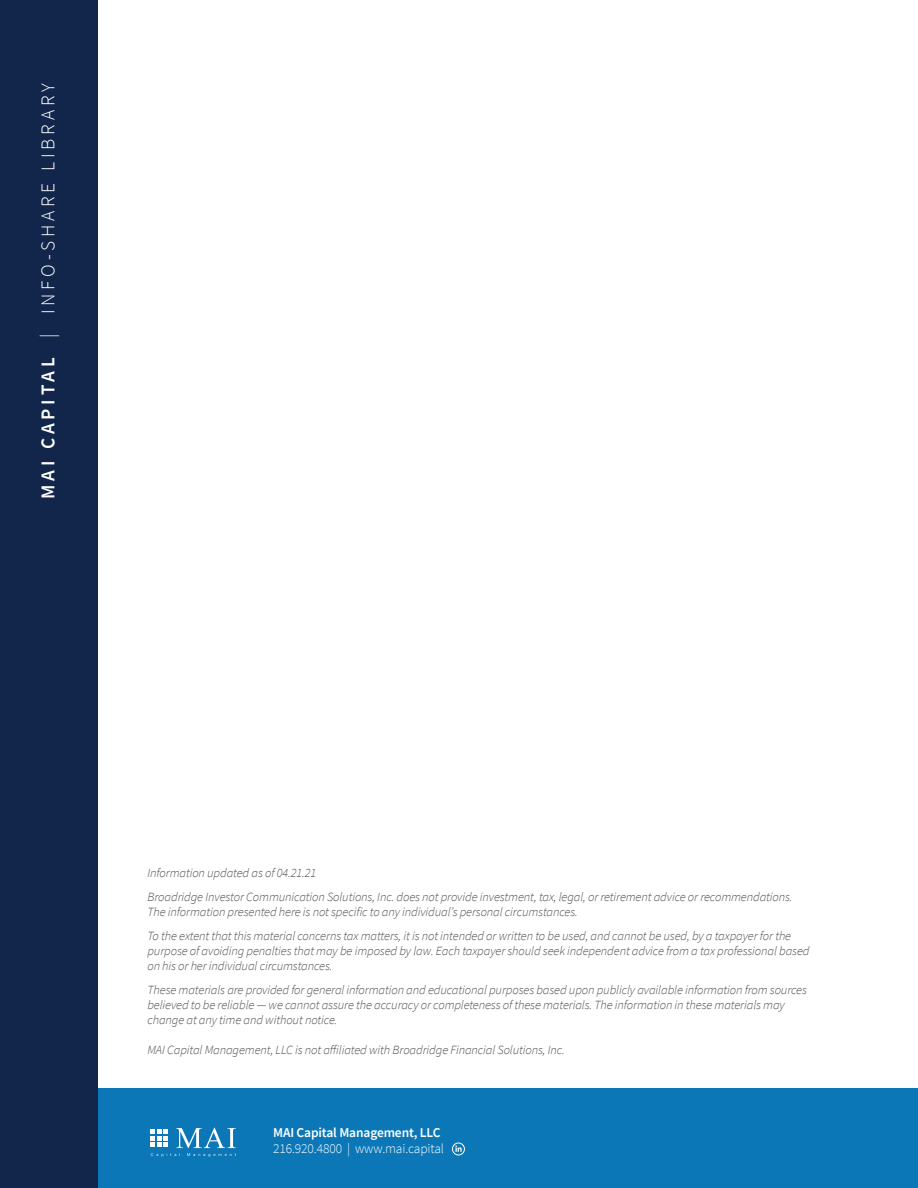
<style>
.page{position:relative;width:918px;height:1188px;background:#fff}
.page>*{position:absolute;margin:0;border:0;box-sizing:border-box;transform-origin:0 0}
.t1{font:300 19.5px "Source Sans Pro";letter-spacing:.2em;color:#fff}
.t2{font:300 13.5px "Source Sans Pro";letter-spacing:-.01em;color:#fff}
.t3{font:600 13.5px "Source Sans Pro";letter-spacing:-.01em;color:#fff}
.t4{font:italic 300 12.6px/15px "Source Sans Pro";letter-spacing:-.01em;color:#4b4c4d}
.s1{font-weight:600}
</style>
<div class="page">
<div style="left:0;top:1088px;width:918px;height:100px;background:#0b77b7"></div>
<svg style="left:151px;top:1128px;width:85px;height:29px"></svg>
<svg style="left:455px;top:1146px;width:7px;height:6px"></svg>
<div style="left:452px;top:1143px;width:13px;height:12px;border:1px solid #fff;border-radius:50%"></div>
<div style="left:0;top:0;width:97px;height:1188px;background:#11264a"></div>
<h1 class="t1" style="left:36px;top:499px;width:418px;rotate:-90deg"><span class="s1">MAI CAPITAL</span> | INFO-SHARE LIBRARY</h1>
<p class="t4" style="left:147px;top:861px;width:647px;line-height:24px">Information updated as of 04.21.21<br>Broadridge Investor Communication Solutions, Inc. does not provide investment, tax, legal, or retirement advice or recommendations.</p>
<p class="t4" style="left:147px;top:900px;width:645px;line-height:24px">The information presented here is not specific to any individual’s personal circumstances.<br>To the extent that this material concerns tax matters, it is not intended or written to be used, and cannot be used, by a taxpayer for the</p>
<p class="t4" style="left:147px;top:943px;width:664px">purpose of avoiding penalties that may be imposed by law. Each taxpayer should seek independent advice from a tax professional based on his or her individual circumstances.</p>
<p class="t4" style="left:147px;top:982px;width:661px">These materials are provided for general information and educational purposes based upon publicly available information from sources believed to be reliable — we cannot assure the accuracy or completeness of these materials. The information in these materials may change at any time and without notice.</p>
<p class="t4" style="left:147px;top:1042px;width:419px">MAI Capital Management, LLC is not affiliated with Broadridge Financial Solutions, Inc.</p>
<p class="t3" style="left:273px;top:1123px;width:169px">MAI Capital Management, LLC</p>
<p class="t2" style="left:273px;top:1141px;width:172px">216.920.4800 | www.mai.capital</p>
</div>
